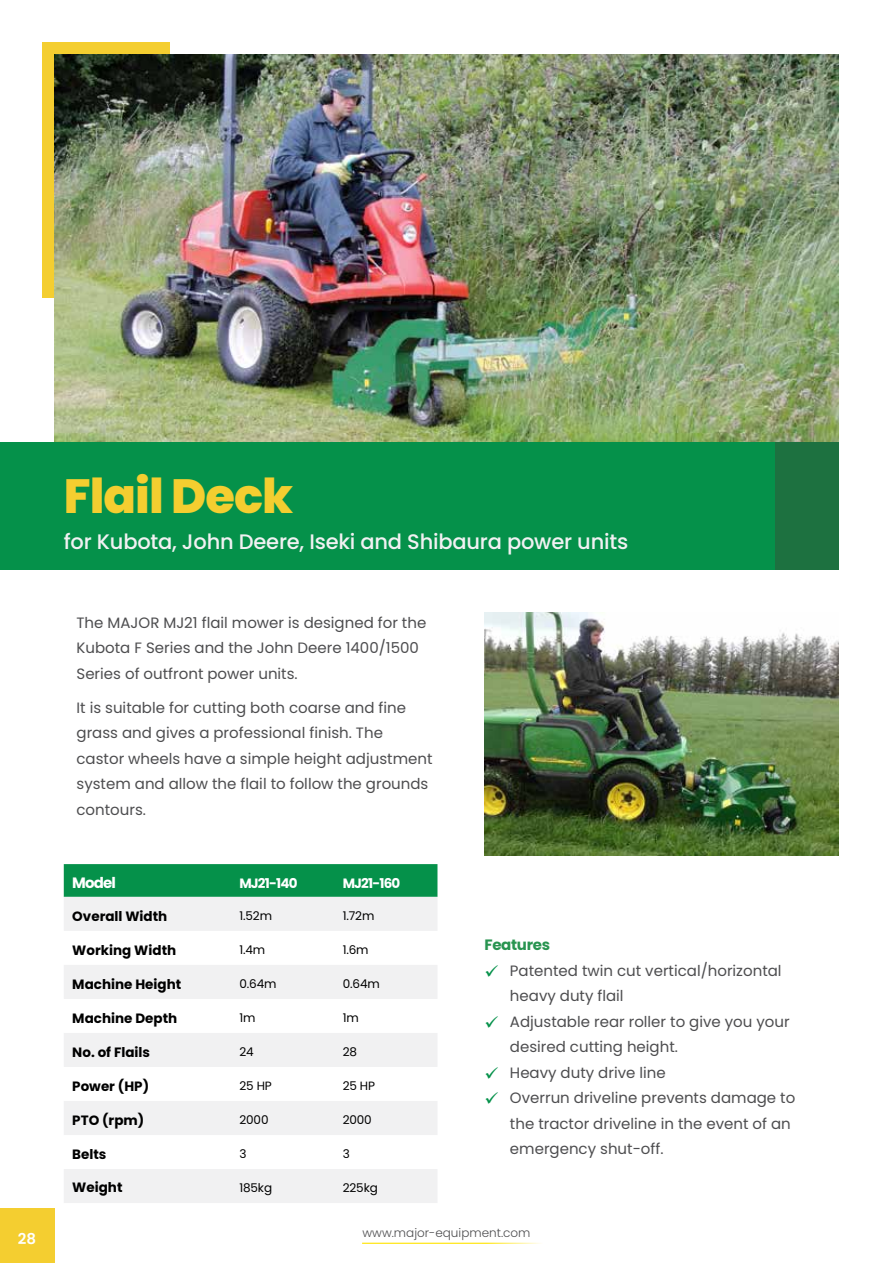
<style>
.page{position:relative;width:893px;height:1263px;background:#fff}
.page>*{position:absolute;margin:0;border:0;box-sizing:border-box;transform-origin:0 0}
.t1{font:800 48px "Poppins";letter-spacing:-.02em;color:#f4ce30}
.t2{font:500 21px "Poppins";letter-spacing:-.01em;color:#f1f1f2}
.t3{font:15px/25.5px "Poppins";color:#4d4d4f}
.t4{font:700 15px "Poppins";letter-spacing:-.02em;color:#289450}
.t5{font:700 15px "Poppins";letter-spacing:-.06em;color:#fff}
.t6{font:600 15px "Poppins";color:#fff}
.t7{font:700 13.5px "Poppins";color:#000}
.t8{font:700 13.5px "Poppins";letter-spacing:-.06em;color:#fff}
.t9{font:12px "Poppins";letter-spacing:-.01em;color:#000}
.t10{font:300 12px "Poppins";color:#4d4d4f}
</style>
<div class="page">
<hr style="left:362px;top:1243px;width:191px;height:1px;background:#ffe400">
<div style="left:0;top:1209px;width:54px;height:54px;background:#f4ce30"></div>
<div style="left:43px;top:43px;width:127px;height:255px;background:#f4ce30"></div>
<img style="left:54px;top:54px;width:785px;height:388px">
<div style="left:0;top:442px;width:839px;height:127px;background:#05914a"></div>
<div style="left:775px;top:442px;width:64px;height:127px;background:#1d7140"></div>
<div style="left:64px;top:864px;width:373px;height:33px;background:#05914a"></div>
<svg style="left:64px;top:897px;width:373px;height:306px;fill:#f1f1f2"></svg>
<img style="left:484px;top:612px;width:355px;height:243px">
<p class="t6" style="left:18px;top:1230px;width:20px">28</p>
<h1 class="t1" style="left:64px;top:468px;width:231px">Flail Deck</h1>
<h2 class="t2" style="left:64px;top:529px;width:566px">for Kubota, John Deere, Iseki and Shibaura power units</h2>
<p class="t3" style="left:77px;top:610px;width:351px">The MAJOR MJ21 flail mower is designed for the<br>Kubota F Series and the John Deere 1400/1500<br>Series of outfront power units.</p>
<p class="t3" style="left:77px;top:695px;width:357px">It is suitable for cutting both coarse and fine grass and gives a professional finish. The castor wheels have a simple height adjustment system and allow the flail to follow the grounds contours.</p>
<p class="t5" style="left:72px;top:874px;width:45px">Model</p>
<p class="t8" style="left:239px;top:875px;width:60px">MJ21-140</p>
<p class="t8" style="left:343px;top:875px;width:59px">MJ21-160</p>
<p class="t7" style="left:72px;top:908px;width:97px">Overall Width</p>
<p class="t9" style="left:239px;top:909px;width:34px">1.52m</p>
<p class="t9" style="left:343px;top:909px;width:33px">1.72m</p>
<p class="t7" style="left:72px;top:942px;width:105px">Working Width</p>
<p class="t9" style="left:239px;top:943px;width:27px">1.4m</p>
<p class="t9" style="left:343px;top:943px;width:27px">1.6m</p>
<p class="t7" style="left:72px;top:976px;width:110px">Machine Height</p>
<p class="t9" style="left:239px;top:977px;width:39px">0.64m</p>
<p class="t9" style="left:343px;top:977px;width:39px">0.64m</p>
<p class="t7" style="left:72px;top:1010px;width:106px">Machine Depth</p>
<p class="t9" style="left:239px;top:1011px;width:18px">1m</p>
<p class="t9" style="left:343px;top:1011px;width:18px">1m</p>
<p class="t7" style="left:72px;top:1044px;width:79px">No. of Flails</p>
<p class="t9" style="left:239px;top:1045px;width:16px">24</p>
<p class="t9" style="left:343px;top:1045px;width:16px">28</p>
<p class="t7" style="left:72px;top:1078px;width:78px">Power (HP)</p>
<p class="t9" style="left:239px;top:1079px;width:34px">25 HP</p>
<p class="t9" style="left:343px;top:1079px;width:34px">25 HP</p>
<p class="t7" style="left:72px;top:1112px;width:73px">PTO (rpm)</p>
<p class="t9" style="left:239px;top:1113px;width:31px">2000</p>
<p class="t9" style="left:343px;top:1113px;width:31px">2000</p>
<p class="t7" style="left:72px;top:1146px;width:36px">Belts</p>
<p class="t9" style="left:239px;top:1147px;width:9px">3</p>
<p class="t9" style="left:343px;top:1147px;width:9px">3</p>
<p class="t7" style="left:72px;top:1179px;width:52px">Weight</p>
<p class="t9" style="left:239px;top:1181px;width:34px">185kg</p>
<p class="t9" style="left:343px;top:1181px;width:37px">225kg</p>
<p class="t4" style="left:484px;top:936px;width:67px">Features</p>
<p class="t3" style="left:510px;top:957px;width:287px">Patented twin cut vertical/horizontal heavy duty flail<br>Adjustable rear roller to give you your desired cutting height.<br>Heavy duty drive line<br>Overrun driveline prevents damage to the tractor driveline in the event of an emergency shut-off.</p>
<p class="t10" style="left:362px;top:1226px;width:170px">www.major-equipment.com</p>
</div>
